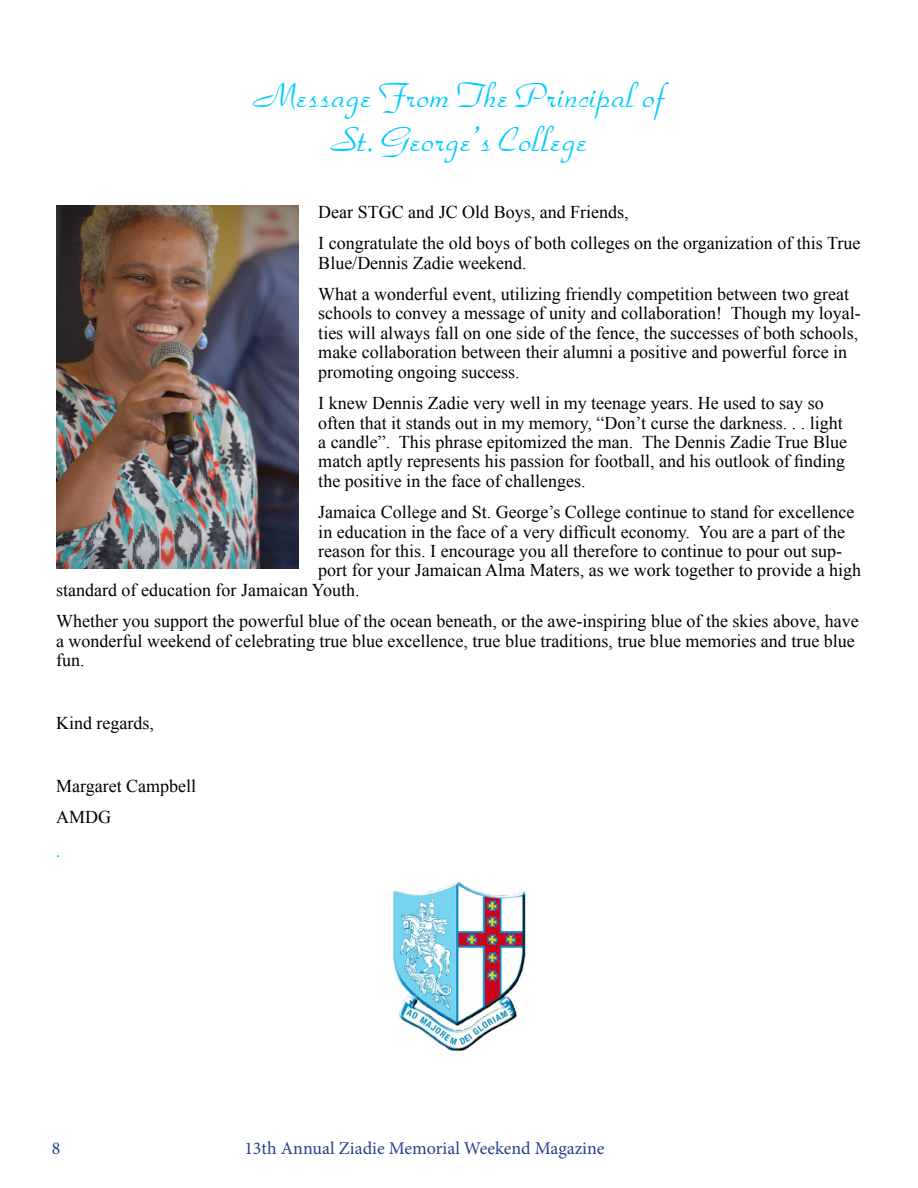
<style>
.page{position:relative;width:918px;height:1188px;background:#fff}
.page>*{position:absolute;margin:0;border:0;box-sizing:border-box;transform-origin:0 0}
.t1{font:36px/43.2px "Park Avenue Normal A";color:#0cf;text-align:center}
.t2{font:18px/19.4px "Times New Roman";color:#000}
.t3{font:18px "Minion Pro";color:#25408e}
.t4{font:18px "Minion Pro";color:#0cf}
</style>
<div class="page">
<img style="left:392px;top:883px;width:134px;height:168px">
<img style="left:56px;top:205px;width:242px;height:363px">
<h1 class="t1" style="left:253px;top:78px;width:414px">Message From The Principal of<br>St. George’s College</h1>
<p class="t2" style="left:318px;top:198px;width:544px;line-height:31.5px">Dear STGC and JC Old Boys, and Friends,<br>I congratulate the old boys of both colleges on the organization of this True</p>
<p class="t2" style="left:318px;top:248px;width:532px;line-height:31.5px">Blue/Dennis Zadie weekend.<br>What a wonderful event, utilizing friendly competition between two great</p>
<p class="t2" style="left:318px;top:305px;width:544px">schools to convey a message of unity and collaboration! Though my loyal&shy;ties will always fall on one side of the fence, the successes of both schools, make collaboration between their alumni a positive and powerful force in promoting ongoing success.</p>
<p class="t2" style="left:318px;top:395px;width:530px">I knew Dennis Zadie very well in my teenage years. He used to say so often that it stands out in my memory, “Don’t curse the darkness. . . light a candle”. This phrase epitomized the man. The Dennis Zadie True Blue match aptly represents his passion for football, and his outlook of finding the positive in the face of challenges.</p>
<p class="t2" style="left:318px;top:504px;width:538px">Jamaica College and St. George’s College continue to stand for excellence</p>
<p class="t2" style="left:318px;top:524px;width:528px">in education in the face of a very difficult economy. You are a part of the</p>
<p class="t2" style="left:318px;top:543px;width:525px">reason for this. I encourage you all therefore to continue to pour out sup-</p>
<p class="t2" style="left:318px;top:562px;width:544px">port for your Jamaican Alma Maters, as we work together to provide a high</p>
<p class="t2" style="left:56px;top:582px;width:305px">standard of education for Jamaican Youth.</p>
<p class="t2" style="left:56px;top:613px;width:804px">Whether you support the powerful blue of the ocean beneath, or the awe-inspiring blue of the skies above, have a wonderful weekend of celebrating true blue excellence, true blue traditions, true blue memories and true blue fun.</p>
<p class="t2" style="left:56px;top:715px;width:99px">Kind regards,</p>
<p class="t2" style="left:56px;top:772px;width:142px;line-height:31.5px">Margaret Campbell<br>AMDG</p>
<p class="t4" style="left:56px;top:844px;width:6px">.</p>
<p class="t3" style="left:52px;top:1141px;width:10px">8</p>
<p class="t3" style="left:244px;top:1141px;width:362px">13th Annual Ziadie Memorial Weekend Magazine</p>
</div>
